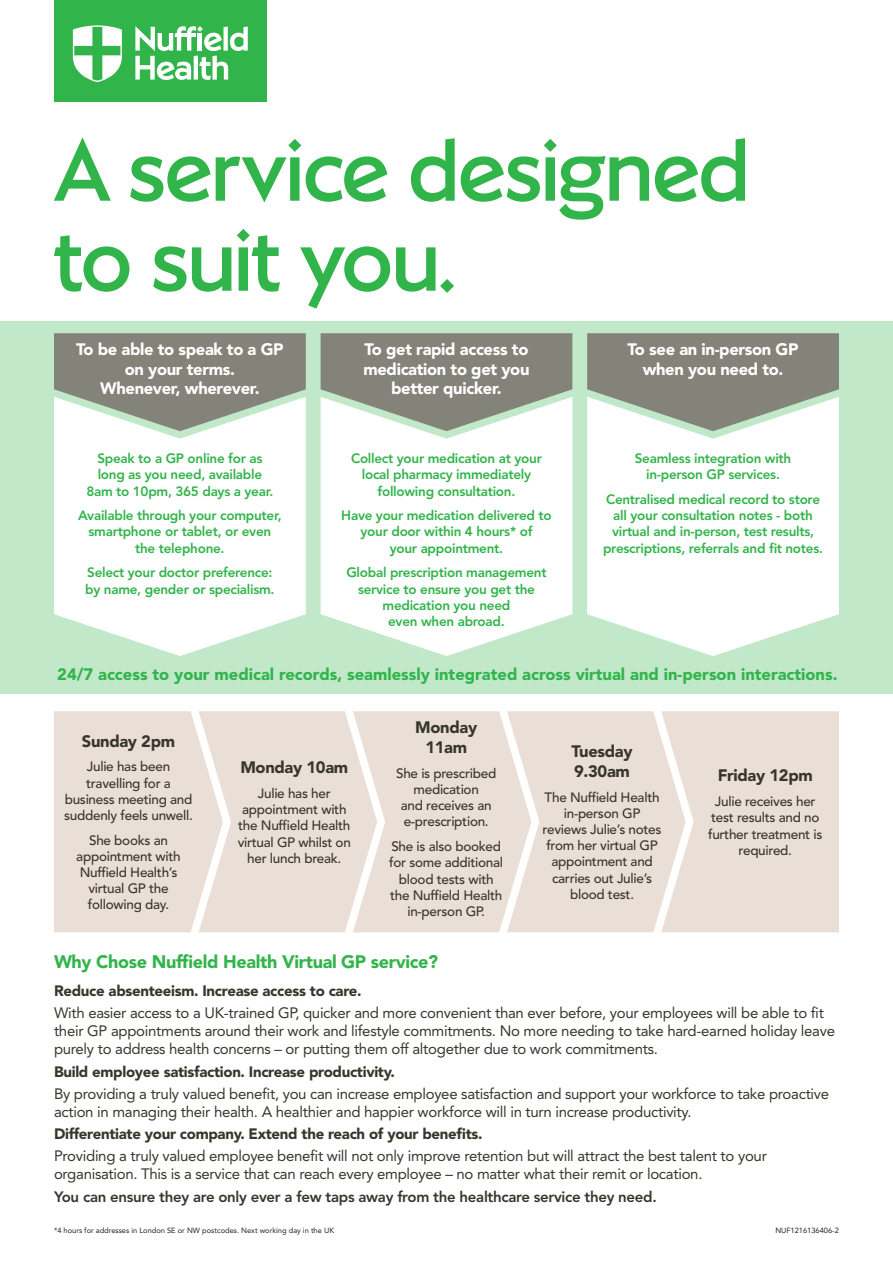
<style>
.page{position:relative;width:893px;height:1263px;background:#fff}
.page>*{position:absolute;margin:0;border:0;box-sizing:border-box;transform-origin:0 0}
.t1{font:87px/90px "Nuffield Health Sans";color:#31b44a}
.t2{font:900 18px "Avenir LT Std";letter-spacing:-.02em;color:#31b44a}
.t3{font:900 16.5px/19.8px "Avenir LT Std";letter-spacing:-.02em;color:#fff;text-align:center}
.t4{font:900 16.5px "Avenir LT Std";color:#31b44a}
.t5{font:900 16.5px/19.8px "Avenir LT Std";letter-spacing:-.02em;color:#38362c;text-align:center}
.t6{font:15px/18px "Avenir LT Std";letter-spacing:-.02em;color:#38362c}
.t7{font:900 15px "Avenir LT Std";letter-spacing:-.02em;color:#38362c}
.t8{font:800 15px "Avenir LT Std";letter-spacing:-.02em;color:#38362c}
.t9{font:800 13.5px/16.2px "Avenir LT Std";letter-spacing:-.02em;color:#31b44a;text-align:center}
.t10{font:500 13.5px/16.2px "Avenir LT Std";letter-spacing:-.02em;color:#38362c;text-align:center}
.t11{font:7.5px "Avenir LT Std";color:#231f20}
</style>
<div class="page">
<div style="left:0;top:322px;width:893px;height:372px;background:#c1e8c9"></div>
<div style="left:54px;top:0;width:213px;height:102px;background:#31b44a"></div>
<svg style="left:135px;top:26px;width:113px;height:54px"></svg>
<svg style="left:73px;top:25px;width:49px;height:57px"></svg>
<svg style="left:54px;top:431px;width:252px;height:225px;background:#f9fcf9"></svg>
<svg style="left:587px;top:431px;width:252px;height:225px;background:#f8fcf9"></svg>
<svg style="left:321px;top:431px;width:251px;height:225px;background:#f9fcf9"></svg>
<div style="left:54px;top:711px;width:785px;height:221px;background:#e9dfd6"></div>
<svg style="left:54px;top:333px;width:252px;height:98px;background:#999b91"></svg>
<svg style="left:587px;top:333px;width:252px;height:98px;background:#999c91"></svg>
<svg style="left:321px;top:333px;width:251px;height:98px;background:#999b91"></svg>
<h1 class="t1" style="left:54px;top:133px;width:696px">A service designed to suit you.</h1>
<p class="t3" style="left:76px;top:341px;width:209px">To be able to speak to a GP on your terms.<br>Whenever, wherever.</p>
<p class="t3" style="left:363px;top:341px;width:167px">To get rapid access to medication to get you better quicker.</p>
<p class="t3" style="left:628px;top:341px;width:172px">To see an in-person GP when you need to.</p>
<p class="t9" style="left:86px;top:451px;width:189px">Speak to a GP online for as long as you need, available<br>8am to 10pm, 365 days a year.</p>
<p class="t9" style="left:78px;top:508px;width:205px">Available through your computer, smartphone or tablet, or even the telephone.</p>
<p class="t9" style="left:85px;top:566px;width:191px;text-align:left">Select your doctor preference: by name, gender or specialism.</p>
<p class="t9" style="left:351px;top:451px;width:192px">Collect your medication at your local pharmacy immediately following consultation.</p>
<p class="t9" style="left:341px;top:508px;width:212px">Have your medication delivered to your door within 4 hours* of<br>your appointment.</p>
<p class="t9" style="left:346px;top:566px;width:202px">Global prescription management service to ensure you get the medication you need<br>even when abroad.</p>
<p class="t9" style="left:635px;top:451px;width:158px">Seamless integration with in-person GP services.</p>
<p class="t9" style="left:603px;top:492px;width:222px">Centralised medical record to store all your consultation notes - both virtual and in-person, test results, prescriptions, referrals and fit notes.</p>
<p class="t4" style="left:57px;top:668px;width:782px">24/7 access to your medical records, seamlessly integrated across virtual and in-person interactions.</p>
<p class="t5" style="left:82px;top:732px;width:95px">Sunday 2pm</p>
<p class="t10" style="left:64px;top:760px;width:130px">Julie has been travelling for a business meeting and suddenly feels unwell.</p>
<p class="t10" style="left:76px;top:833px;width:106px">She books an appointment with<br>Nuffield Health’s virtual GP the following day.</p>
<p class="t5" style="left:240px;top:759px;width:109px">Monday 10am</p>
<p class="t10" style="left:238px;top:787px;width:115px">Julie has her appointment with the Nuffield Health virtual GP whilst on her lunch break.</p>
<p class="t5" style="left:415px;top:719px;width:63px">Monday<br>11am</p>
<p class="t10" style="left:396px;top:766px;width:102px">She is prescribed medication<br>and receives an e-prescription.</p>
<p class="t10" style="left:389px;top:840px;width:115px">She is also booked for some additional blood tests with the Nuffield Health in-person GP.</p>
<p class="t2" style="left:54px;top:955px;width:386px">Why Chose Nuffield Health Virtual GP service?</p>
<p class="t5" style="left:572px;top:743px;width:62px;text-align:left">Tuesday<br>9.30am</p>
<p class="t10" style="left:543px;top:790px;width:120px">The Nuffield Health in-person GP reviews Julie’s notes from her virtual GP appointment and carries out Julie’s blood test.</p>
<p class="t5" style="left:718px;top:767px;width:97px">Friday 12pm</p>
<p class="t10" style="left:708px;top:795px;width:116px">Julie receives her test results and no further treatment is required.</p>
<p class="t7" style="left:54px;top:985px;width:309px">Reduce absenteeism. Increase access to care.</p>
<p class="t6" style="left:54px;top:1005px;width:782px">With easier access to a UK-trained GP, quicker and more convenient than ever before, your employees will be able to fit their GP appointments around their work and lifestyle commitments. No more needing to take hard-earned holiday leave purely to address health concerns – or putting them off altogether due to work commitments.</p>
<p class="t7" style="left:54px;top:1065px;width:342px">Build employee satisfaction. Increase productivity.</p>
<p class="t6" style="left:54px;top:1086px;width:777px">By providing a truly valued benefit, you can increase employee satisfaction and support your workforce to take proactive action in managing their health. A healthier and happier workforce will in turn increase productivity.</p>
<p class="t7" style="left:54px;top:1128px;width:430px">Differentiate your company. Extend the reach of your benefits.</p>
<p class="t6" style="left:54px;top:1148px;width:714px">Providing a truly valued employee benefit will not only improve retention but will attract the best talent to your organisation. This is a service that can reach every employee – no matter what their remit or location.</p>
<p class="t8" style="left:54px;top:1190px;width:604px">You can ensure they are only ever a few taps away from the healthcare service they need.</p>
<p class="t11" style="left:54px;top:1227px;width:282px">*4 hours for addresses in London SE or NW postcodes. Next working day in the UK</p>
<p class="t11" style="left:775px;top:1227px;width:65px">NUF1216136406-2</p>
</div>
